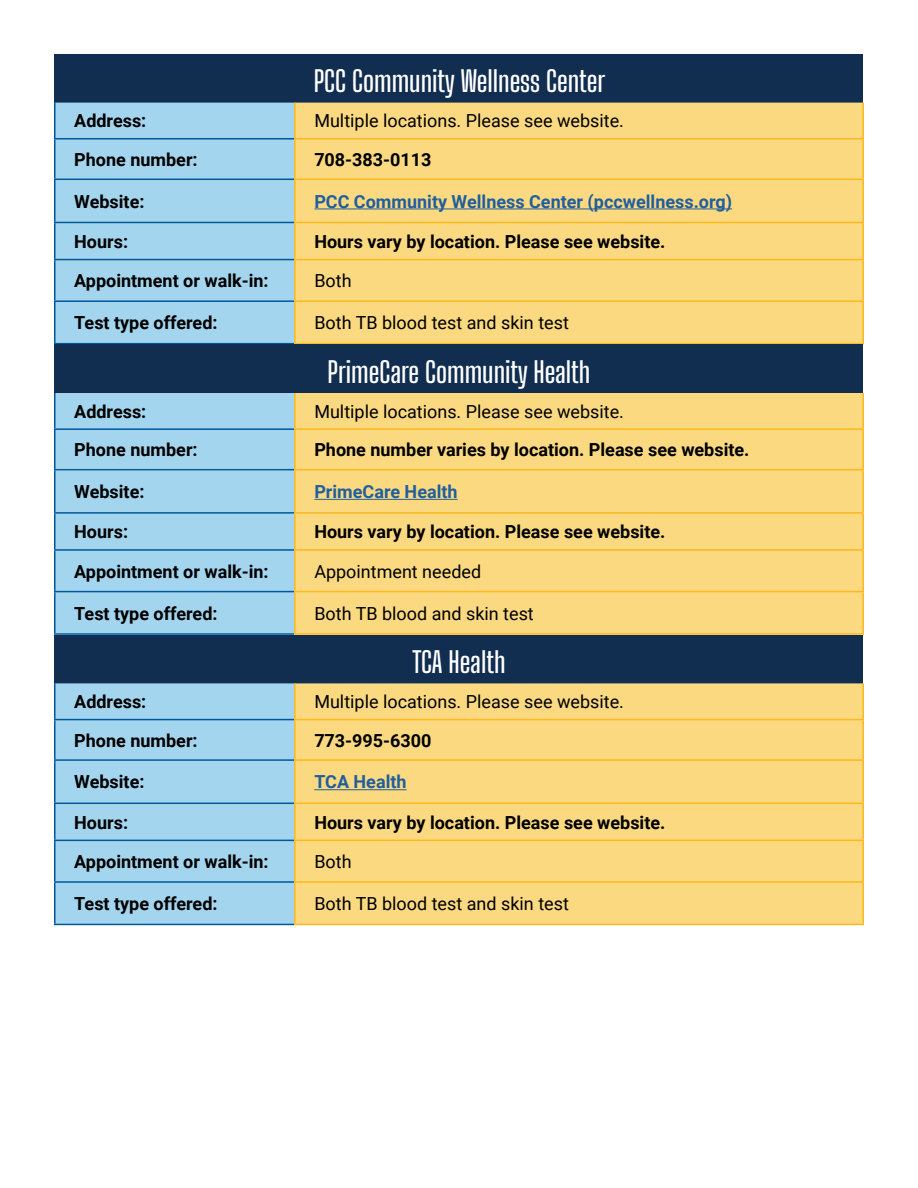
<style>
.page{position:relative;width:918px;height:1188px;background:#fff}
.page>*{position:absolute;margin:0;border:0;box-sizing:border-box;transform-origin:0 0}
.t1{font:100 28.5px "Big Shoulders Display";color:#fff}
.t2{font:700 18px "Roboto";color:#000}
.t3{font:18px "Roboto";color:#000}
.t4{font:700 18px "Roboto";color:#215e9e}
</style>
<div class="page">
<div style="left:55px;top:54px;width:808px;height:49px;background:#112e51"></div>
<div style="left:56px;top:103px;width:238px;height:240px;background:#a4d5ee"></div>
<div style="left:296px;top:103px;width:566px;height:240px;background:#fad980"></div>
<hr style="left:54px;top:103px;width:2px;height:35px;background:#005899">
<hr style="left:54px;top:138px;width:240px;height:2px;background:#005899">
<hr style="left:54px;top:140px;width:2px;height:39px;background:#005899">
<hr style="left:54px;top:179px;width:240px;height:1px;background:#005899">
<hr style="left:54px;top:180px;width:2px;height:42px;background:#005899">
<hr style="left:54px;top:222px;width:240px;height:1px;background:#005899">
<hr style="left:54px;top:223px;width:2px;height:36px;background:#005899">
<hr style="left:54px;top:259px;width:240px;height:1px;background:#005899">
<hr style="left:54px;top:260px;width:2px;height:40px;background:#005899">
<hr style="left:54px;top:300px;width:240px;height:2px;background:#005899">
<hr style="left:54px;top:302px;width:2px;height:41px;background:#005899">
<hr style="left:54px;top:343px;width:240px;height:1px;background:#005899">
<hr style="left:294px;top:103px;width:2px;height:35px;background:#fdb81e">
<hr style="left:862px;top:103px;width:2px;height:35px;background:#fdb81e">
<hr style="left:294px;top:138px;width:570px;height:2px;background:#fdb81e">
<hr style="left:294px;top:140px;width:2px;height:39px;background:#fdb81e">
<hr style="left:862px;top:140px;width:2px;height:39px;background:#fdb81e">
<hr style="left:294px;top:179px;width:570px;height:1px;background:#fdb81e">
<hr style="left:294px;top:180px;width:2px;height:42px;background:#fdb81e">
<hr style="left:862px;top:180px;width:2px;height:42px;background:#fdb81e">
<hr style="left:294px;top:222px;width:570px;height:1px;background:#fdb81e">
<hr style="left:294px;top:223px;width:2px;height:36px;background:#fdb81e">
<hr style="left:862px;top:223px;width:2px;height:36px;background:#fdb81e">
<hr style="left:294px;top:259px;width:570px;height:1px;background:#fdb81e">
<hr style="left:294px;top:260px;width:2px;height:40px;background:#fdb81e">
<hr style="left:862px;top:260px;width:2px;height:40px;background:#fdb81e">
<hr style="left:294px;top:300px;width:570px;height:2px;background:#fdb81e">
<hr style="left:294px;top:302px;width:2px;height:41px;background:#fdb81e">
<hr style="left:862px;top:302px;width:2px;height:41px;background:#fdb81e">
<hr style="left:294px;top:343px;width:570px;height:1px;background:#fdb81e">
<hr style="left:314px;top:209px;width:418px;height:1px;background:#215e9e">
<div style="left:55px;top:344px;width:808px;height:49px;background:#112e51"></div>
<div style="left:56px;top:393px;width:238px;height:240px;background:#a4d5ee"></div>
<div style="left:296px;top:393px;width:566px;height:240px;background:#fad980"></div>
<hr style="left:54px;top:393px;width:2px;height:35px;background:#005899">
<hr style="left:54px;top:428px;width:240px;height:2px;background:#005899">
<hr style="left:54px;top:430px;width:2px;height:39px;background:#005899">
<hr style="left:54px;top:469px;width:240px;height:1px;background:#005899">
<hr style="left:54px;top:470px;width:2px;height:42px;background:#005899">
<hr style="left:54px;top:512px;width:240px;height:2px;background:#005899">
<hr style="left:54px;top:514px;width:2px;height:35px;background:#005899">
<hr style="left:54px;top:549px;width:240px;height:2px;background:#005899">
<hr style="left:54px;top:551px;width:2px;height:40px;background:#005899">
<hr style="left:54px;top:591px;width:240px;height:1px;background:#005899">
<hr style="left:54px;top:592px;width:2px;height:41px;background:#005899">
<hr style="left:54px;top:633px;width:240px;height:2px;background:#005899">
<hr style="left:294px;top:393px;width:2px;height:35px;background:#fdb81e">
<hr style="left:862px;top:393px;width:2px;height:35px;background:#fdb81e">
<hr style="left:294px;top:428px;width:570px;height:2px;background:#fdb81e">
<hr style="left:294px;top:430px;width:2px;height:39px;background:#fdb81e">
<hr style="left:862px;top:430px;width:2px;height:39px;background:#fdb81e">
<hr style="left:294px;top:469px;width:570px;height:1px;background:#fdb81e">
<hr style="left:294px;top:470px;width:2px;height:42px;background:#fdb81e">
<hr style="left:862px;top:470px;width:2px;height:42px;background:#fdb81e">
<hr style="left:294px;top:512px;width:570px;height:2px;background:#fdb81e">
<hr style="left:294px;top:514px;width:2px;height:35px;background:#fdb81e">
<hr style="left:862px;top:514px;width:2px;height:35px;background:#fdb81e">
<hr style="left:294px;top:549px;width:570px;height:2px;background:#fdb81e">
<hr style="left:294px;top:551px;width:2px;height:40px;background:#fdb81e">
<hr style="left:862px;top:551px;width:2px;height:40px;background:#fdb81e">
<hr style="left:294px;top:591px;width:570px;height:1px;background:#fdb81e">
<hr style="left:294px;top:592px;width:2px;height:41px;background:#fdb81e">
<hr style="left:862px;top:592px;width:2px;height:41px;background:#fdb81e">
<hr style="left:294px;top:633px;width:570px;height:2px;background:#fdb81e">
<hr style="left:314px;top:499px;width:144px;height:1px;background:#215e9e">
<div style="left:55px;top:635px;width:808px;height:48px;background:#112e51"></div>
<div style="left:56px;top:683px;width:238px;height:241px;background:#a4d5ee"></div>
<div style="left:296px;top:683px;width:566px;height:241px;background:#fad980"></div>
<hr style="left:54px;top:683px;width:2px;height:36px;background:#005899">
<hr style="left:54px;top:719px;width:240px;height:1px;background:#005899">
<hr style="left:54px;top:720px;width:2px;height:39px;background:#005899">
<hr style="left:54px;top:759px;width:240px;height:2px;background:#005899">
<hr style="left:54px;top:761px;width:2px;height:42px;background:#005899">
<hr style="left:54px;top:803px;width:240px;height:1px;background:#005899">
<hr style="left:54px;top:804px;width:2px;height:36px;background:#005899">
<hr style="left:54px;top:840px;width:240px;height:1px;background:#005899">
<hr style="left:54px;top:841px;width:2px;height:40px;background:#005899">
<hr style="left:54px;top:881px;width:240px;height:2px;background:#005899">
<hr style="left:54px;top:883px;width:2px;height:41px;background:#005899">
<hr style="left:54px;top:924px;width:240px;height:1px;background:#005899">
<hr style="left:294px;top:683px;width:2px;height:36px;background:#fdb81e">
<hr style="left:862px;top:683px;width:2px;height:36px;background:#fdb81e">
<hr style="left:294px;top:719px;width:570px;height:1px;background:#fdb81e">
<hr style="left:294px;top:720px;width:2px;height:39px;background:#fdb81e">
<hr style="left:862px;top:720px;width:2px;height:39px;background:#fdb81e">
<hr style="left:294px;top:759px;width:570px;height:2px;background:#fdb81e">
<hr style="left:294px;top:761px;width:2px;height:42px;background:#fdb81e">
<hr style="left:862px;top:761px;width:2px;height:42px;background:#fdb81e">
<hr style="left:294px;top:803px;width:570px;height:1px;background:#fdb81e">
<hr style="left:294px;top:804px;width:2px;height:36px;background:#fdb81e">
<hr style="left:862px;top:804px;width:2px;height:36px;background:#fdb81e">
<hr style="left:294px;top:840px;width:570px;height:1px;background:#fdb81e">
<hr style="left:294px;top:841px;width:2px;height:40px;background:#fdb81e">
<hr style="left:862px;top:841px;width:2px;height:40px;background:#fdb81e">
<hr style="left:294px;top:881px;width:570px;height:2px;background:#fdb81e">
<hr style="left:294px;top:883px;width:2px;height:41px;background:#fdb81e">
<hr style="left:862px;top:883px;width:2px;height:41px;background:#fdb81e">
<hr style="left:294px;top:924px;width:570px;height:1px;background:#fdb81e">
<hr style="left:314px;top:789px;width:93px;height:1px;background:#215e9e">
<h1 class="t1" style="left:314px;top:62px;width:293px">PCC Community Wellness Center</h1>
<p class="t2" style="left:74px;top:108px;width:74px">Address:</p>
<p class="t3" style="left:314px;top:108px;width:311px">Multiple locations. Please see website.</p>
<p class="t2" style="left:74px;top:147px;width:125px">Phone number:</p>
<p class="t2" style="left:314px;top:147px;width:119px">708-383-0113</p>
<p class="t2" style="left:74px;top:189px;width:72px">Website:</p>
<p class="t4" style="left:314px;top:189px;width:419px">PCC Community Wellness Center (pccwellness.org)</p>
<p class="t2" style="left:74px;top:229px;width:55px">Hours:</p>
<p class="t2" style="left:314px;top:229px;width:353px">Hours vary by location. Please see website.</p>
<p class="t2" style="left:74px;top:268px;width:196px">Appointment or walk-in:</p>
<p class="t3" style="left:314px;top:268px;width:39px">Both</p>
<p class="t2" style="left:74px;top:310px;width:145px">Test type offered:</p>
<p class="t3" style="left:314px;top:310px;width:256px">Both TB blood test and skin test</p>
<h1 class="t1" style="left:328px;top:352px;width:264px">PrimeCare Community Health</h1>
<p class="t2" style="left:74px;top:399px;width:74px">Address:</p>
<p class="t3" style="left:314px;top:399px;width:311px">Multiple locations. Please see website.</p>
<p class="t2" style="left:74px;top:437px;width:125px">Phone number:</p>
<p class="t2" style="left:314px;top:437px;width:437px">Phone number varies by location. Please see website.</p>
<p class="t2" style="left:74px;top:479px;width:72px">Website:</p>
<p class="t4" style="left:314px;top:479px;width:145px">PrimeCare Health</p>
<p class="t2" style="left:74px;top:519px;width:55px">Hours:</p>
<p class="t2" style="left:314px;top:519px;width:353px">Hours vary by location. Please see website.</p>
<p class="t2" style="left:74px;top:559px;width:196px">Appointment or walk-in:</p>
<p class="t3" style="left:314px;top:559px;width:168px">Appointment needed</p>
<p class="t2" style="left:74px;top:601px;width:145px">Test type offered:</p>
<p class="t3" style="left:314px;top:601px;width:221px">Both TB blood and skin test</p>
<h1 class="t1" style="left:412px;top:643px;width:95px">TCA Health</h1>
<p class="t2" style="left:74px;top:689px;width:74px">Address:</p>
<p class="t3" style="left:314px;top:689px;width:311px">Multiple locations. Please see website.</p>
<p class="t2" style="left:74px;top:728px;width:125px">Phone number:</p>
<p class="t2" style="left:314px;top:728px;width:119px">773-995-6300</p>
<p class="t2" style="left:74px;top:769px;width:72px">Website:</p>
<p class="t4" style="left:314px;top:769px;width:94px">TCA Health</p>
<p class="t2" style="left:74px;top:810px;width:55px">Hours:</p>
<p class="t2" style="left:314px;top:810px;width:353px">Hours vary by location. Please see website.</p>
<p class="t2" style="left:74px;top:849px;width:196px">Appointment or walk-in:</p>
<p class="t3" style="left:314px;top:849px;width:39px">Both</p>
<p class="t2" style="left:74px;top:891px;width:145px">Test type offered:</p>
<p class="t3" style="left:314px;top:891px;width:256px">Both TB blood test and skin test</p>
</div>
